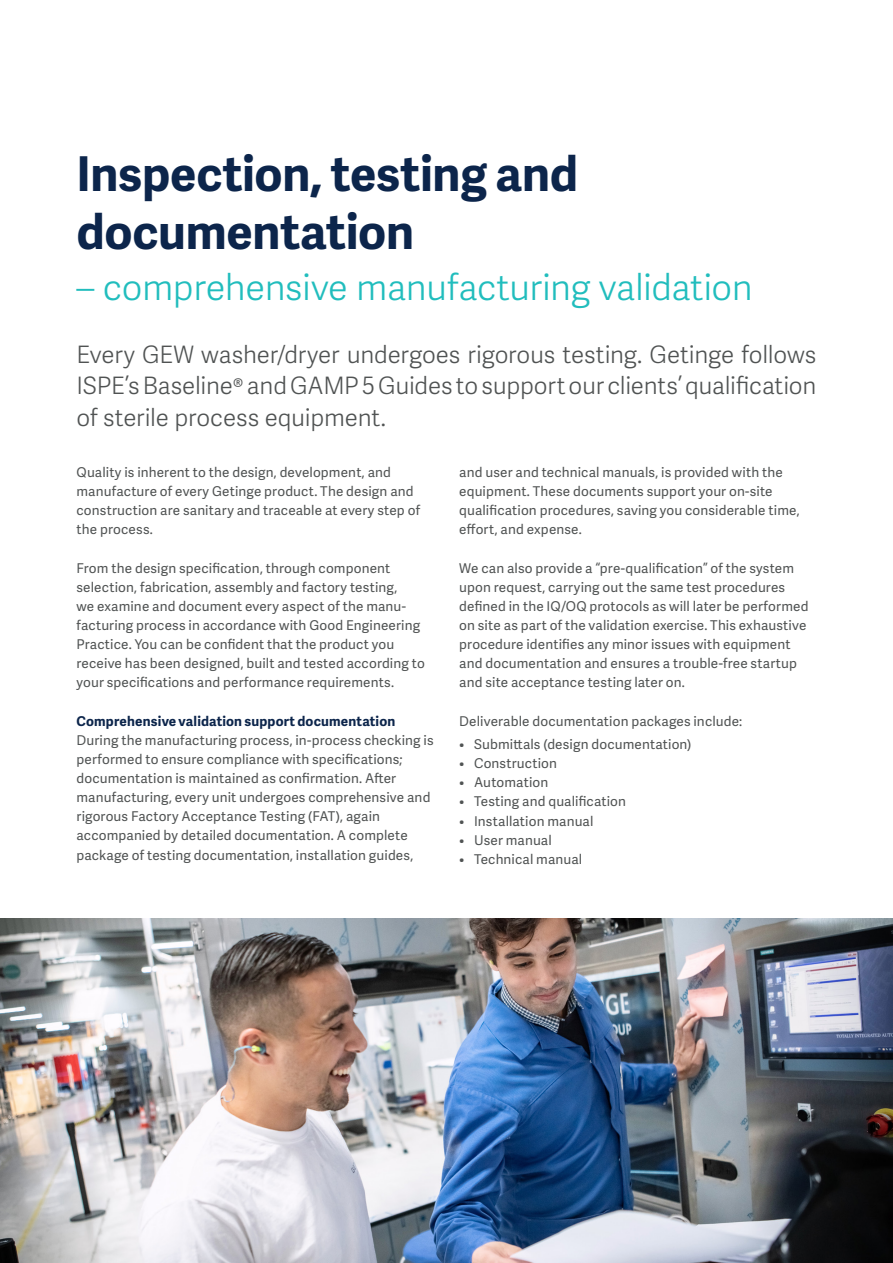
<style>
.page{position:relative;width:893px;height:1263px;background:#fff}
.page>*{position:absolute;margin:0;border:0;box-sizing:border-box;transform-origin:0 0}
.A4_USL_Heading_Adelle_Sans_Bold_Getinge_{font:700 48px/57.4px "Adelle Sans";letter-spacing:-.005em;color:#0c254b}
.A4_USL_Sub-heading_Adelle_Sans_Light_Get{font:300 36px "Adelle Sans";letter-spacing:-.01em;color:#21bdbd}
.A4_USL_Preamble_Adelle_Sans_Light_Granit{font:300 24px/32px "Adelle Sans";letter-spacing:-.005em;color:#505353;text-align:justify}
.A4_USL_Body_copy_Adelle_Sans_Regular_Gra{font:13.5px/19.2px "Adelle Sans";letter-spacing:.01em;color:#505353}
.A4_USL_Body_copy_Adelle_Sans_Regular_Gra-2{font:700 13.5px "Adelle Sans";letter-spacing:.01em;color:#0c254b}
</style>
<div class="page">
<img style="left:0;top:918px;width:893px;height:345px">
<p class="A4_USL_Heading_Adelle_Sans_Bold_Getinge_" style="left:77px;top:144px;width:503px">Inspection, testing and documentation</p>
<p class="A4_USL_Sub-heading_Adelle_Sans_Light_Get" style="left:77px;top:261px;width:678px">– comprehensive manufacturing validation</p>
<p class="A4_USL_Preamble_Adelle_Sans_Light_Granit" style="left:77px;top:337px;width:741px">Every GEW washer/dryer undergoes rigorous testing. Getinge follows ISPE’s Baseline® and GAMP 5 Guides to support our clients’ qualification of sterile process equipment.</p>
<p class="A4_USL_Body_copy_Adelle_Sans_Regular_Gra" style="left:77px;top:462px;width:345px">Quality is inherent to the design, development, and manufacture of every Getinge product. The design and construction are sanitary and traceable at every step of the process.</p>
<p class="A4_USL_Body_copy_Adelle_Sans_Regular_Gra" style="left:77px;top:558px;width:350px">From the design specification, through component selection, fabrication, assembly and factory testing,<br>we examine and document every aspect of the manu&shy;facturing process in accordance with Good Engineering Practice. You can be confident that the product you receive has been designed, built and tested according to your specifications and performance requirements.</p>
<p class="A4_USL_Body_copy_Adelle_Sans_Regular_Gra-2" style="left:77px;top:711px;width:320px">Comprehensive validation support documentation</p>
<p class="A4_USL_Body_copy_Adelle_Sans_Regular_Gra" style="left:77px;top:730px;width:359px">During the manufacturing process, in-process checking is performed to ensure compliance with specifications; documentation is maintained as confirmation. After manufacturing, every unit undergoes comprehensive and rigorous Factory Acceptance Testing (FAT), again accompanied by detailed documentation. A complete package of testing documentation, installation guides,</p>
<p class="A4_USL_Body_copy_Adelle_Sans_Regular_Gra" style="left:459px;top:462px;width:342px">and user and technical manuals, is provided with the equipment. These documents support your on-site qualification procedures, saving you considerable time, effort, and expense.</p>
<p class="A4_USL_Body_copy_Adelle_Sans_Regular_Gra" style="left:459px;top:558px;width:351px">We can also provide a “pre-qualification” of the system upon request, carrying out the same test procedures defined in the IQ/OQ protocols as will later be performed on site as part of the validation exercise. This exhaustive procedure identifies any minor issues with equipment and documentation and ensures a trouble-free startup and site acceptance testing later on.</p>
<p class="A4_USL_Body_copy_Adelle_Sans_Regular_Gra" style="left:459px;top:711px;width:285px">Deliverable documentation packages include:</p>
<p class="A4_USL_Body_copy_Adelle_Sans_Regular_Gra" style="left:459px;top:734px;width:234px">• Submittals (design documentation)</p>
<p class="A4_USL_Body_copy_Adelle_Sans_Regular_Gra" style="left:459px;top:753px;width:99px">• Construction</p>
<p class="A4_USL_Body_copy_Adelle_Sans_Regular_Gra" style="left:459px;top:772px;width:91px">• Automation</p>
<p class="A4_USL_Body_copy_Adelle_Sans_Regular_Gra" style="left:459px;top:792px;width:168px">• Testing and qualification</p>
<p class="A4_USL_Body_copy_Adelle_Sans_Regular_Gra" style="left:459px;top:811px;width:136px">• Installation manual</p>
<p class="A4_USL_Body_copy_Adelle_Sans_Regular_Gra" style="left:459px;top:830px;width:94px">• User manual</p>
<p class="A4_USL_Body_copy_Adelle_Sans_Regular_Gra" style="left:459px;top:849px;width:124px">• Technical manual</p>
</div>
